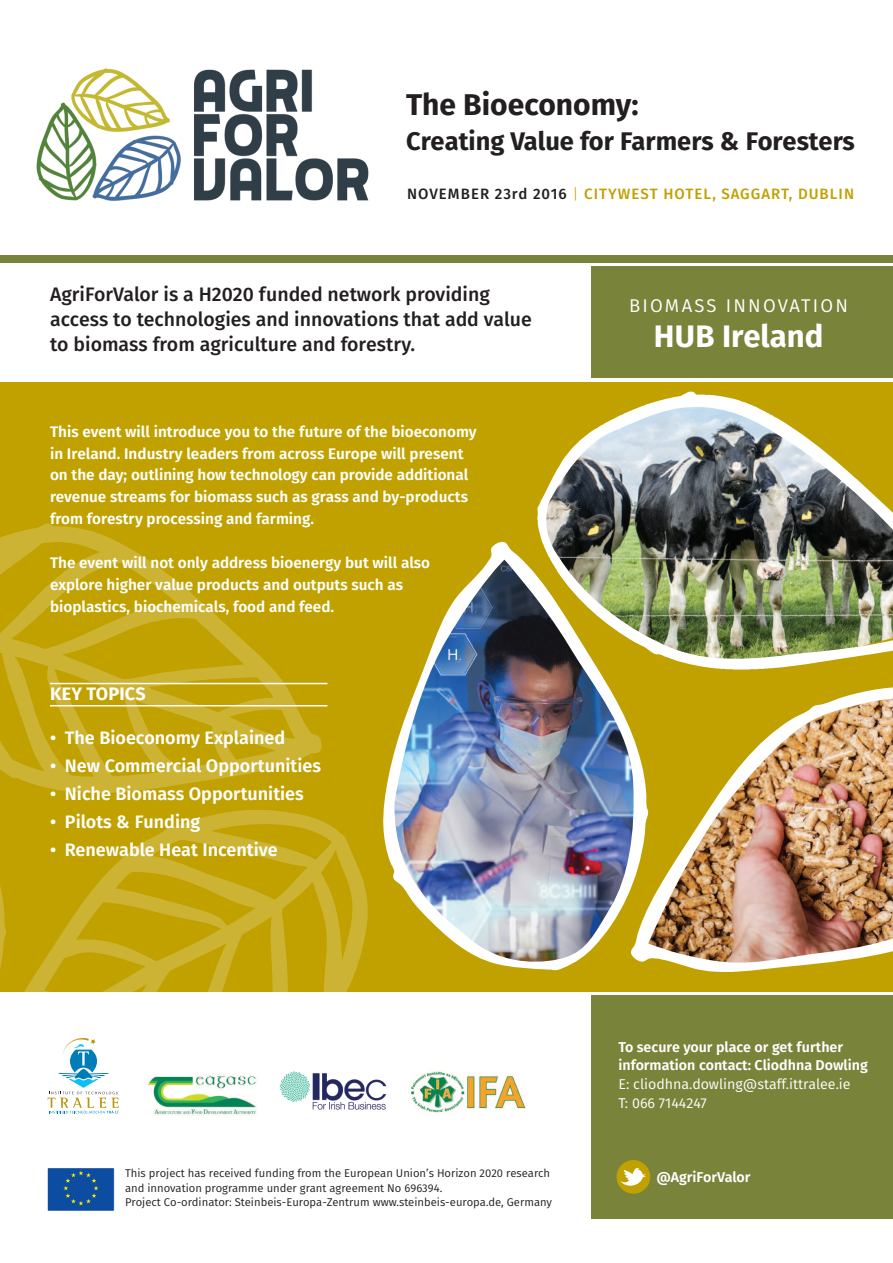
<style>
.page{position:relative;width:893px;height:1263px;background:#fff}
.page>*{position:absolute;margin:0;border:0;box-sizing:border-box;transform-origin:0 0}
.t1{font:700 31.05px "Fira Sans";color:#fff}
.t2{font:700 30px "Fira Sans";color:#231f20}
.t3{font:700 25.5px "Fira Sans";color:#231f20}
.t4{font:500 19.5px/24.8px "Fira Sans";color:#231f20}
.t5{font:18.45px "Fira Sans";letter-spacing:.12em;color:#fff}
.t6{font:600 18px "Fira Sans";color:#fff}
.t7{font:700 18px "Fira Sans";letter-spacing:.01em;color:#fff}
.t8{font:600 15.3px/21.9px "Fira Sans";color:#fff}
.t9{font:500 15px "Fira Sans";letter-spacing:.07em;color:#c0a100}
.t10{font:600 14.25px/18.8px "Fira Sans";color:#fff}
.t11{font:14.25px/18.8px "Fira Sans";color:#fff}
.t12{font:11.25px/14.7px "Fira Sans";color:#231f20}
.s1{color:#231f20}
.s2{font-weight:300}
</style>
<div class="page">
<div style="left:591px;top:266px;width:302px;height:112px;background:#7a833a"></div>
<div style="left:591px;top:996px;width:302px;height:223px;background:#7a833a"></div>
<div style="left:1px;top:255px;width:892px;height:7px;background:#7a833a"></div>
<img style="left:36px;top:68px;width:333px;height:133px">
<svg style="left:48px;top:1038px;width:71px;height:75px"></svg>
<img style="left:148px;top:1073px;width:109px;height:42px">
<img style="left:408px;top:1068px;width:118px;height:47px">
<img style="left:279px;top:1071px;width:108px;height:39px">
<div style="left:0;top:382px;width:892px;height:610px;background:#c0a100"></div>
<svg style="left:0;top:523px;width:322px;height:270px"></svg>
<svg style="left:24px;top:809px;width:344px;height:183px"></svg>
<svg style="left:0;top:669px;width:6px;height:300px"></svg>
<div style="left:616px;top:1160px;width:34px;height:34px;background:#c0a100;border-radius:50%"></div>
<svg style="left:620px;top:1168px;width:26px;height:21px"></svg>
<div style="left:48px;top:1168px;width:66px;height:43px;background:#0d4da1"></div>
<svg style="left:63px;top:1171px;width:35px;height:34px"></svg>
<div style="left:47px;top:1167px;width:68px;height:44px;border:1px solid #fff"></div>
<img style="left:537px;top:391px;width:356px;height:278px">
<img style="left:383px;top:541px;width:265px;height:430px">
<img style="left:631px;top:685px;width:262px;height:287px">
<hr style="left:50px;top:683px;width:277px;height:1px;background:#fff">
<hr style="left:50px;top:705px;width:277px;height:1px;background:#fff">
<h2 class="t2" style="left:406px;top:93px;width:234px">The Bioeconomy:</h2>
<h3 class="t3" style="left:406px;top:132px;width:450px">Creating Value for Farmers &amp; Foresters</h3>
<p class="t9" style="left:407px;top:188px;width:449px"><span class="s1">NOVEMBER 23rd 2016</span> <span class="s2">|</span> CITYWEST HOTEL, SAGGART, DUBLIN</p>
<p class="t4" style="left:50px;top:284px;width:483px">AgriForValor is a H2020 funded network providing access to technologies and innovations that add value to biomass from agriculture and forestry.</p>
<p class="t8" style="left:50px;top:421px;width:428px">This event will introduce you to the future of the bioeconomy in Ireland. Industry leaders from across Europe will present on the day; outlining how technology can provide additional revenue streams for biomass such as grass and by-products from forestry processing and farming.</p>
<p class="t8" style="left:50px;top:553px;width:382px">The event will not only address bioenergy but will also explore higher value products and outputs such as bioplastics, biochemicals, food and feed.</p>
<p class="t7" style="left:50px;top:686px;width:97px">KEY TOPICS</p>
<p class="t6" style="left:50px;top:730px;width:237px">• The Bioeconomy Explained</p>
<p class="t6" style="left:50px;top:758px;width:272px">• New Commercial Opportunities</p>
<p class="t6" style="left:50px;top:786px;width:255px">• Niche Biomass Opportunities</p>
<p class="t6" style="left:50px;top:814px;width:152px">• Pilots &amp; Funding</p>
<p class="t6" style="left:50px;top:842px;width:229px">• Renewable Heat Incentive</p>
<p class="t5" style="left:629px;top:299px;width:221px">BIOMASS INNOVATION</p>
<h1 class="t1" style="left:654px;top:324px;width:171px">HUB Ireland</h1>
<p class="t12" style="left:125px;top:1167px;width:428px">This project has received funding from the European Union’s Horizon 2020 research and innovation programme under grant agreement No 696394.<br>Project Co-ordinator: Steinbeis-Europa-Zentrum www.steinbeis-europa.de, Germany</p>
<p class="t10" style="left:618px;top:1038px;width:251px">To secure your place or get further information contact: Cliodhna Dowling</p>
<p class="t11" style="left:618px;top:1076px;width:234px">E: cliodhna.dowling@staff.ittralee.ie<br>T: 066 7144247</p>
<p class="t10" style="left:656px;top:1169px;width:96px">@AgriForValor</p>
</div>
